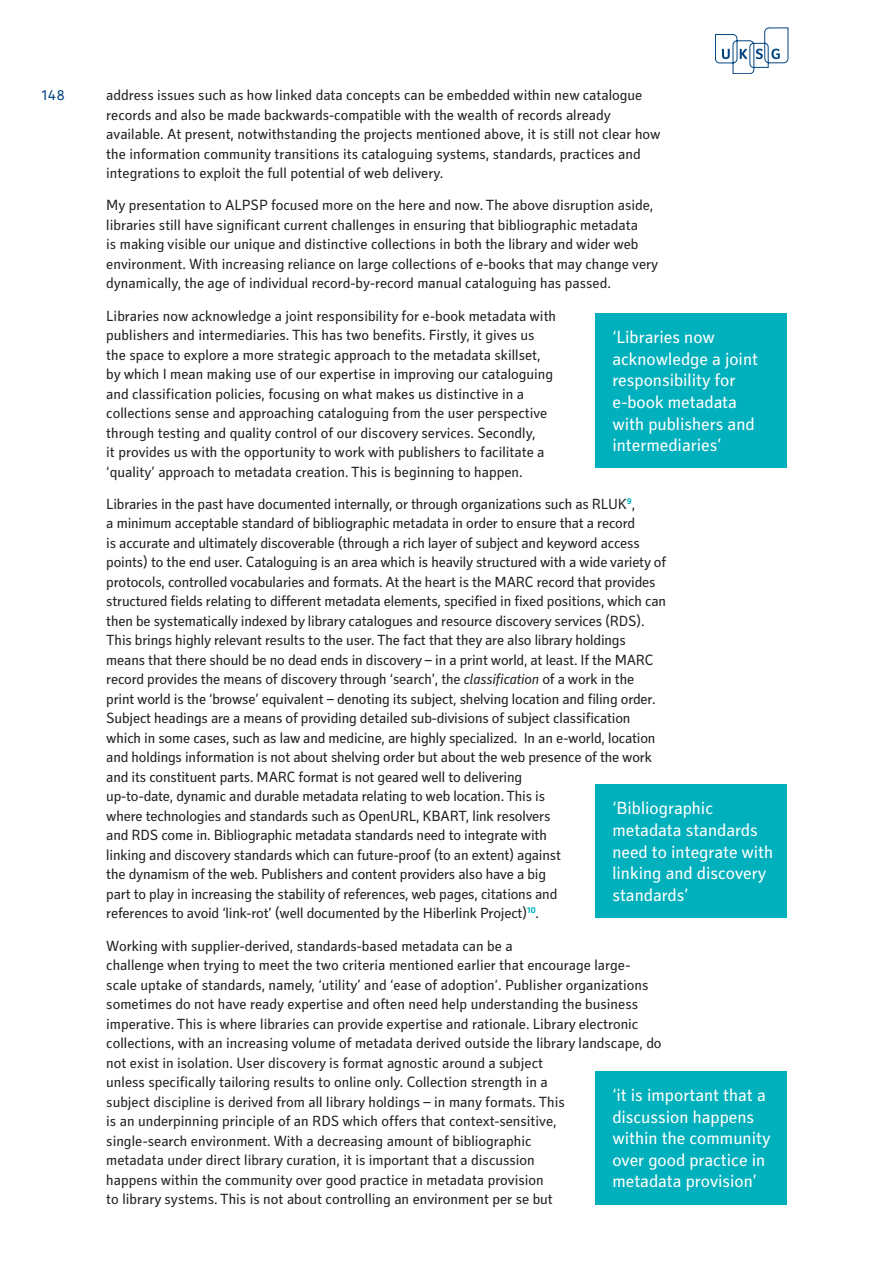
<style>
.page{position:relative;width:893px;height:1263px;background:#fff}
.page>*{position:absolute;margin:0;border:0;box-sizing:border-box;transform-origin:0 0}
.Stand_out_quote{font:18px/21.6px "Secca Std";color:#fff}
.Body{font:15px/19.5px "Secca Std";color:#231f20}
.t1{font:15px "Secca Std";color:#014081}
.s1{font-style:italic}
</style>
<div class="page">
<svg style="left:715px;top:28px;width:73px;height:46px"></svg>
<div style="left:595px;top:313px;width:192px;height:155px;background:#00b0bc"></div>
<div style="left:595px;top:784px;width:192px;height:134px;background:#00b0bc"></div>
<div style="left:595px;top:1071px;width:192px;height:133px;background:#00b0bc"></div>
<p class="t1" style="left:41px;top:87px;width:25px">148</p>
<p class="Body" style="left:106px;top:86px;width:556px">address issues such as how linked data concepts can be embedded within new catalogue records and also be made backwards-compatible with the wealth of records already available. At present, notwithstanding the projects mentioned above, it is still not clear how the information community transitions its cataloguing systems, standards, practices and integrations to exploit the full potential of web delivery.</p>
<p class="Body" style="left:106px;top:196px;width:553px">My presentation to ALPSP focused more on the here and now. The above disruption aside, libraries still have significant current challenges in ensuring that bibliographic metadata<br>is making visible our unique and distinctive collections in both the library and wider web environment. With increasing reliance on large collections of e-books that may change very dynamically, the age of individual record-by-record manual cataloguing has passed.</p>
<p class="Body" style="left:106px;top:306px;width:451px">Libraries now acknowledge a joint responsibility for e-book metadata with publishers and intermediaries. This has two benefits. Firstly, it gives us the space to explore a more strategic approach to the metadata skillset, by which I mean making use of our expertise in improving our cataloguing and classification policies, focusing on what makes us distinctive in a collections sense and approaching cataloguing from the user perspective through testing and quality control of our discovery services. Secondly,<br>it provides us with the opportunity to work with publishers to facilitate a ‘quality’ approach to metadata creation. This is beginning to happen.</p>
<p class="Body" style="left:106px;top:495px;width:561px">Libraries in the past have documented internally, or through organizations such as RLUK<sup>9</sup>,<br>a minimum acceptable standard of bibliographic metadata in order to ensure that a record<br>is accurate and ultimately discoverable (through a rich layer of subject and keyword access points) to the end user. Cataloguing is an area which is heavily structured with a wide variety of protocols, controlled vocabularies and formats. At the heart is the MARC record that provides structured fields relating to different metadata elements, specified in fixed positions, which can then be systematically indexed by library catalogues and resource discovery services (RDS).<br>This brings highly relevant results to the user. The fact that they are also library holdings means that there should be no dead ends in discovery – in a print world, at least. If the MARC record provides the means of discovery through ‘search’, the <span class="s1">classification</span> of a work in the<br>print world is the ‘browse’ equivalent – denoting its subject, shelving location and filing order.<br>Subject headings are a means of providing detailed sub-divisions of subject classification which in some cases, such as law and medicine, are highly specialized. In an e-world, location and holdings information is not about shelving order but about the web presence of the work and its constituent parts. MARC format is not geared well to delivering<br>up-to-date, dynamic and durable metadata relating to web location. This is<br>where technologies and standards such as OpenURL, KBART, link resolvers<br>and RDS come in. Bibliographic metadata standards need to integrate with<br>linking and discovery standards which can future-proof (to an extent) against<br>the dynamism of the web. Publishers and content providers also have a big<br>part to play in increasing the stability of references, web pages, citations and<br>references to avoid ‘link-rot’ (well documented by the Hiberlink Project)<sup>10</sup>.</p>
<p class="Body" style="left:106px;top:936px;width:557px">Working with supplier-derived, standards-based metadata can be a<br>challenge when trying to meet the two criteria mentioned earlier that encourage large&shy;scale uptake of standards, namely, ‘utility’ and ‘ease of adoption’. Publisher organizations sometimes do not have ready expertise and often need help understanding the business imperative. This is where libraries can provide expertise and rationale. Library electronic collections, with an increasing volume of metadata derived outside the library landscape, do not exist in isolation. User discovery is format agnostic around a subject<br>unless specifically tailoring results to online only. Collection strength in a<br>subject discipline is derived from all library holdings – in many formats. This<br>is an underpinning principle of an RDS which offers that context-sensitive,<br>single-search environment. With a decreasing amount of bibliographic<br>metadata under direct library curation, it is important that a discussion<br>happens within the community over good practice in metadata provision<br>to library systems. This is not about controlling an environment per se but</p>
<p class="Stand_out_quote" style="left:612px;top:327px;width:147px">‘Libraries now acknowledge a joint responsibility for e-book metadata with publishers and intermediaries’</p>
<p class="Stand_out_quote" style="left:612px;top:798px;width:162px">‘Bibliographic metadata standards need to integrate with linking and discovery standards’</p>
<p class="Stand_out_quote" style="left:612px;top:1085px;width:160px">‘it is important that a discussion happens within the community over good practice in metadata provision’</p>
</div>
